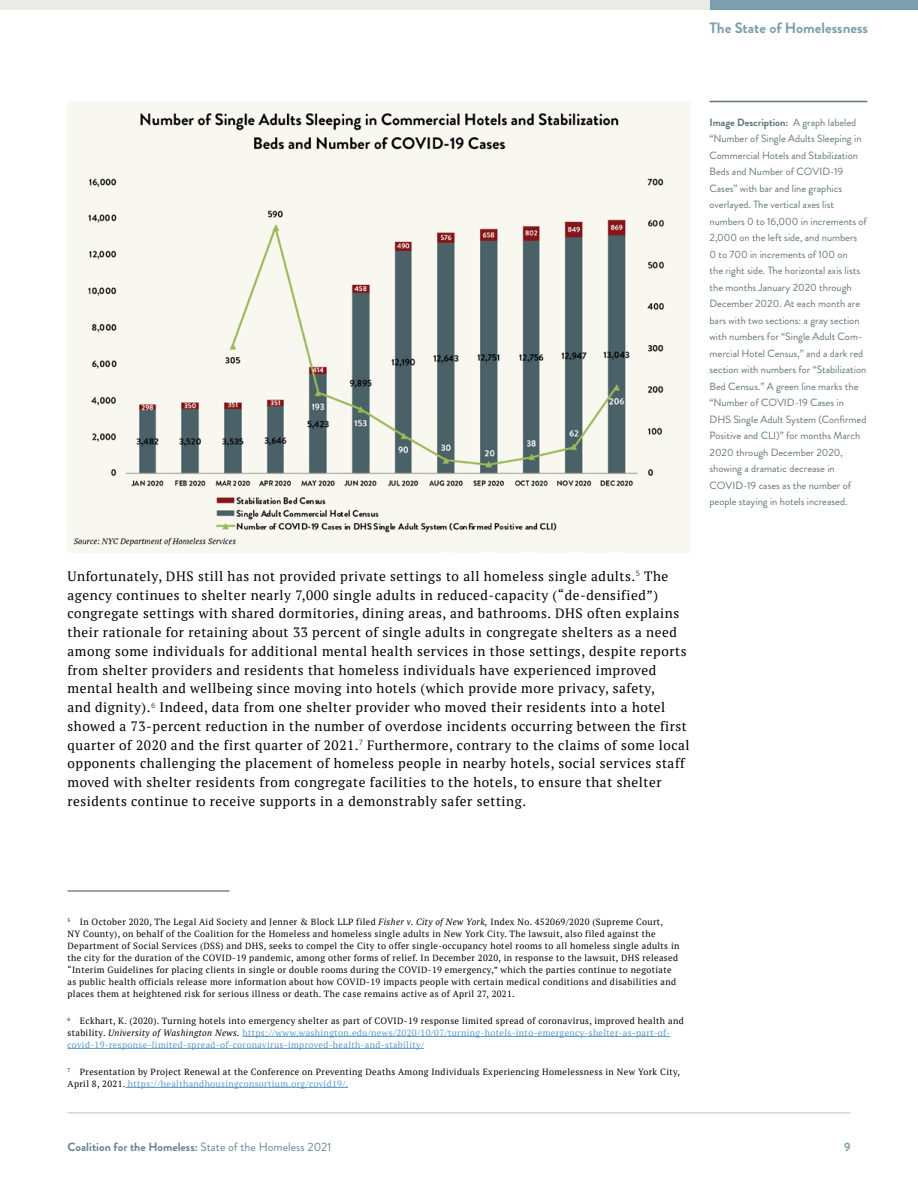
<style>
.page{position:relative;width:918px;height:1188px;background:#fff}
.page>*{position:absolute;margin:0;border:0;box-sizing:border-box;transform-origin:0 0}
.Section_Title_-_Top{font:700 15px "Brandon Grotesque";color:#7d9ead}
.Body_-_1{font:13.5px/18.8px "PT Serif";letter-spacing:.04em;color:#000}
.t1{font:700 12px "Brandon Grotesque";color:#698591}
.t2{font:700 12px "Brandon Grotesque";color:#7d9ead}
.Chart_Description{font:10.5px/16.5px "Brandon Grotesque";color:#62747b}
.Footnote{font:9px/12px "PT Serif";letter-spacing:.04em;color:#000}
.Footnote-2{font:9px/12px "PT Serif";letter-spacing:.04em;color:#5c99c9}
.s1{font-weight:700}
.s2{font-style:italic}
.s3{color:#000}
.s4{font-style:italic;color:#000}
.s5{color:#5c99c9}
.s6{font-weight:400}
</style>
<div class="page">
<hr style="left:68px;top:1112px;width:782px;height:1px;background:#becfd6">
<div style="left:710px;top:0;width:208px;height:10px;background:#7d9ead"></div>
<div style="left:0;top:0;width:710px;height:10px;background:#eaebe6"></div>
<hr style="left:68px;top:890px;width:162px;height:2px;background:#4b616e">
<hr style="left:242px;top:1036px;width:428px;height:1px;background:#5c99c9">
<hr style="left:68px;top:1048px;width:356px;height:1px;background:#5c99c9">
<hr style="left:125px;top:1087px;width:223px;height:1px;background:#5c99c9">
<img style="left:68px;top:101px;width:622px;height:452px">
<hr style="left:710px;top:101px;width:157px;height:1px;background:#62747b">
<p class="Section_Title_-_Top" style="left:710px;top:18px;width:160px">The State of Homelessness</p>
<p class="Chart_Description" style="left:710px;top:114px;width:159px"><span class="s1">Image Description:</span> A graph labeled “Number of Single Adults Sleeping in Commercial Hotels and Stabilization Beds and Number of COVID-19<br>Cases” with bar and line graphics overlayed. The vertical axes list numbers 0 to 16,000 in increments of 2,000 on the left side, and numbers<br>0 to 700 in increments of 100 on<br>the right side. The horizontal axis lists the months January 2020 through December 2020. At each month are bars with two sections: a gray section with numbers for “Single Adult Com&shy;mercial Hotel Census,” and a dark red section with numbers for “Stabilization Bed Census.” A green line marks the “Number of COVID-19 Cases in DHS Single Adult System (Confirmed Positive and CLI)” for months March 2020 through December 2020, showing a dramatic decrease in COVID-19 cases as the number of people staying in hotels increased.</p>
<p class="Body_-_1" style="left:68px;top:567px;width:624px">Unfortunately, DHS still has not provided private settings to all homeless single adults.<sup>5</sup> The agency continues to shelter nearly 7,000 single adults in reduced-capacity (“de-densified”) congregate settings with shared dormitories, dining areas, and bathrooms. DHS often explains their rationale for retaining about 33 percent of single adults in congregate shelters as a need among some individuals for additional mental health services in those settings, despite reports from shelter providers and residents that homeless individuals have experienced improved mental health and wellbeing since moving into hotels (which provide more privacy, safety,<br>and dignity).<sup>6</sup> Indeed, data from one shelter provider who moved their residents into a hotel showed a 73-percent reduction in the number of overdose incidents occurring between the first quarter of 2020 and the first quarter of 2021.<sup>7</sup> Furthermore, contrary to the claims of some local opponents challenging the placement of homeless people in nearby hotels, social services staff moved with shelter residents from congregate facilities to the hotels, to ensure that shelter residents continue to receive supports in a demonstrably safer setting.</p>
<p class="Footnote" style="left:68px;top:915px;width:614px"><sup>5</sup> In October 2020, The Legal Aid Society and Jenner &amp; Block LLP filed <span class="s2">Fisher v. City of New York,</span> Index No. 452069/2020 (Supreme Court,<br>NY County), on behalf of the Coalition for the Homeless and homeless single adults in New York City. The lawsuit, also filed against the Department of Social Services (DSS) and DHS, seeks to compel the City to offer single-occupancy hotel rooms to all homeless single adults in the city for the duration of the COVID-19 pandemic, among other forms of relief. In December 2020, in response to the lawsuit, DHS released “Interim Guidelines for placing clients in single or double rooms during the COVID-19 emergency,” which the parties continue to negotiate as public health officials release more information about how COVID-19 impacts people with certain medical conditions and disabilities and places them at heightened risk for serious illness or death. The case remains active as of April 27, 2021.</p>
<p class="Footnote-2" style="left:68px;top:1014px;width:618px"><sup>6</sup> <span class="s3">Eckhart, K. (2020). Turning hotels into emergency shelter as part of COVID-19 response limited spread of coronavirus, improved health and stability.</span> <span class="s4">University of Washington News.</span> https://www.washington.edu/news/2020/10/07/turning-hotels-into-emergency-shelter-as-part-of&shy;covid-19-response-limited-spread-of-coronavirus-improved-health-and-stability/</p>
<p class="Footnote" style="left:68px;top:1065px;width:614px"><sup>7</sup> Presentation by Project Renewal at the Conference on Preventing Deaths Among Individuals Experiencing Homelessness in New York City,<br>April 8, 2021. <span class="s5">https://healthandhousingconsortium.org/covid19/.</span></p>
<p class="t1" style="left:68px;top:1138px;width:265px">Coalition for the Homeless: <span class="s6">State of the Homeless 2021</span></p>
<p class="t2" style="left:844px;top:1138px;width:8px">9</p>
</div>
